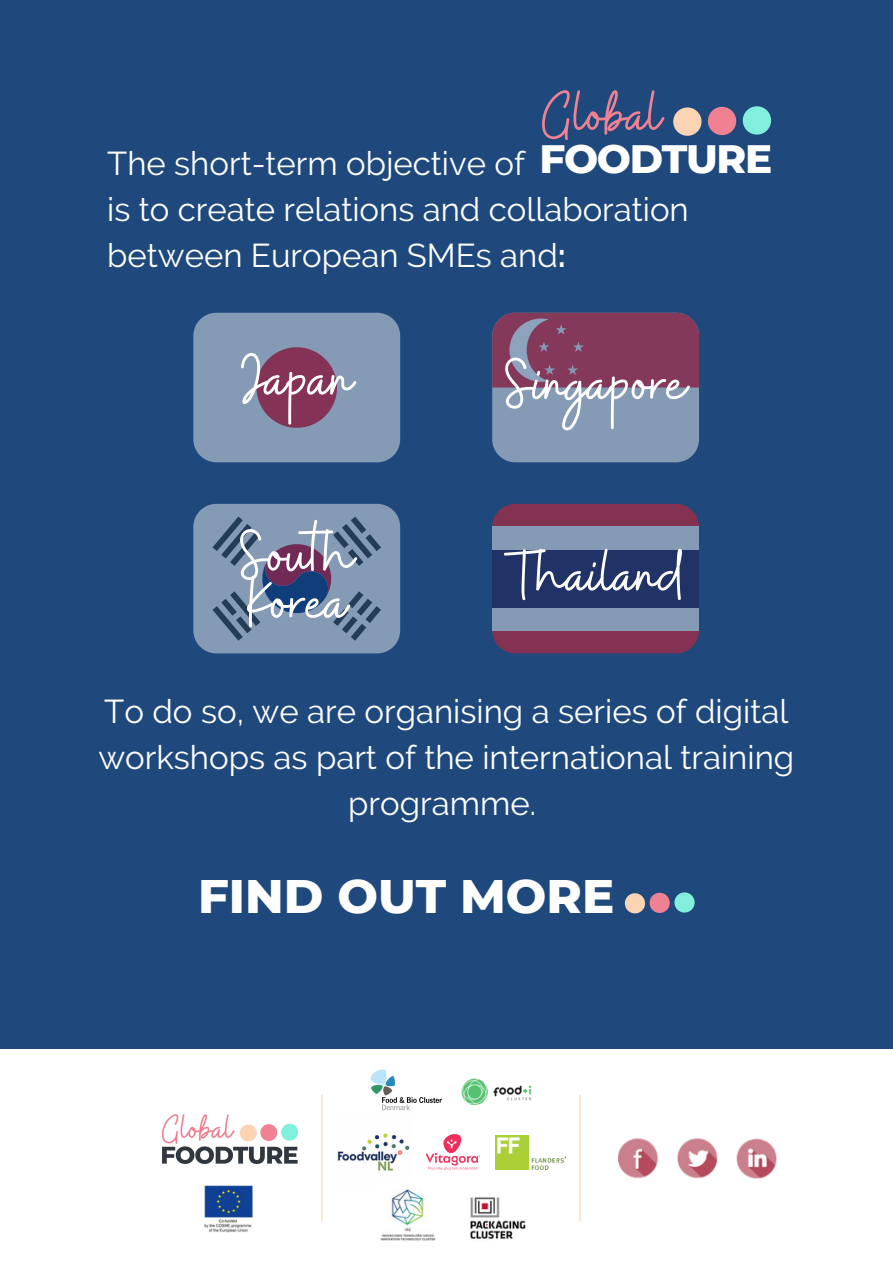
<style>
.page{position:relative;width:893px;height:1264px;background:#fff}
.page>*{position:absolute;margin:0;border:0;box-sizing:border-box;transform-origin:0 0}
.t1{font:71.25px "Buffalo";color:#fff}
.t2{font:71.1px "Buffalo";color:#fff}
.t3{font:67.8px "Buffalo";color:#ef8193}
.t4{font:800 48px "Montserrat";color:#fff}
.t5{font:800 40.35px "Montserrat";letter-spacing:-.035em;color:#fff}
.t6{font:33px/46px "Raleway";color:#fff;text-align:center}
.t7{font:32.85px/46px "Raleway";color:#fff}
.s1{font-weight:700}
</style>
<div class="page">
<div style="left:0;top:0;width:892px;height:1262px;background:#1f497d"></div>
<svg style="left:673px;top:107px;width:28px;height:29px"></svg>
<svg style="left:707px;top:107px;width:29px;height:28px"></svg>
<svg style="left:742px;top:106px;width:29px;height:29px"></svg>
<div style="left:193px;top:313px;width:207px;height:149px;background:#859ab4;border-radius:23px"></div>
<svg style="left:256px;top:347px;width:81px;height:81px"></svg>
<div style="left:492px;top:313px;width:207px;height:149px;background:#859ab4;border-radius:23px"></div>
<svg style="left:492px;top:313px;width:207px;height:74px;background:#834163"></svg>
<div style="left:193px;top:504px;width:207px;height:149px;background:#859ab4;border-radius:23px"></div>
<svg style="left:212px;top:516px;width:169px;height:124px"></svg>
<svg style="left:492px;top:504px;width:207px;height:23px;background:#7f3757"></svg>
<div style="left:492px;top:527px;width:207px;height:23px;background:#859ab4"></div>
<svg style="left:492px;top:630px;width:207px;height:23px;background:#7f3757"></svg>
<div style="left:492px;top:607px;width:207px;height:23px;background:#859ab4"></div>
<div style="left:492px;top:550px;width:207px;height:57px;background:#213366"></div>
<div style="left:0;top:1049px;width:892px;height:213px;background:#fff"></div>
<hr style="left:321px;top:1094px;width:1px;height:126px;background:#fbd4b4">
<img style="left:161px;top:1114px;width:137px;height:50px">
<img style="left:205px;top:1185px;width:48px;height:47px">
<img style="left:370px;top:1069px;width:72px;height:41px">
<img style="left:461px;top:1078px;width:71px;height:28px">
<img style="left:337px;top:1133px;width:73px;height:38px">
<img style="left:426px;top:1133px;width:53px;height:37px">
<img style="left:496px;top:1135px;width:69px;height:34px">
<img style="left:380px;top:1189px;width:56px;height:52px">
<img style="left:470px;top:1197px;width:56px;height:42px">
<hr style="left:579px;top:1094px;width:1px;height:126px;background:#fbd4b4">
<img style="left:618px;top:1138px;width:41px;height:41px">
<img style="left:677px;top:1138px;width:41px;height:41px">
<img style="left:736px;top:1138px;width:41px;height:41px">
<svg style="left:624px;top:892px;width:70px;height:21px"></svg>
<h3 class="t3" style="left:542px;top:71px;width:121px">Global</h3>
<p class="t5" style="left:539px;top:134px;width:234px">FOODTURE</p>
<p class="t7" style="left:107px;top:140px;width:583px">The short-term objective of<br>is to create relations and collaboration between European SMEs and<span class="s1">:</span></p>
<h1 class="t1" style="left:241px;top:333px;width:113px">Japan</h1>
<h2 class="t2" style="left:505px;top:337px;width:183px">Singapore</h2>
<h2 class="t2" style="left:240px;top:509px;width:115px">South</h2>
<h2 class="t2" style="left:247px;top:556px;width:101px">Korea</h2>
<h2 class="t2" style="left:507px;top:529px;width:178px">Thailand</h2>
<p class="t6" style="left:98px;top:688px;width:697px">To do so, we are organising a series of digital workshops as part of the international training programme.</p>
<h3 class="t4" style="left:198px;top:866px;width:417px">FIND OUT MORE</h3>
</div>
